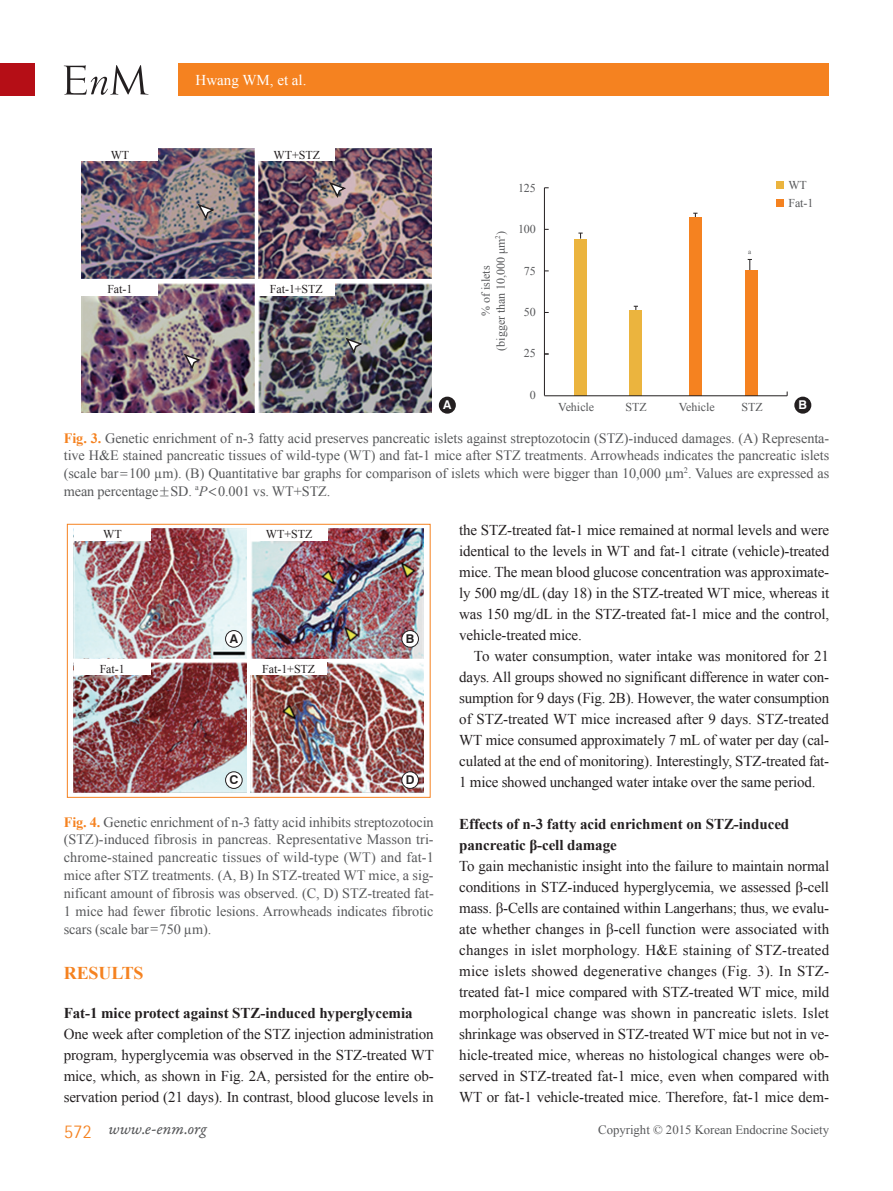
<style>
.page{position:relative;width:893px;height:1191px;background:#fff}
.page>*{position:absolute;margin:0;border:0;box-sizing:border-box;transform-origin:0 0}
.소제목1{font:700 18px "Times New Roman";letter-spacing:-.005em;color:#f58220}
.t1{font:16.5px "Garamond Premr Pro It Capt";color:#57585a}
.본문{font:15px/21px "Times New Roman";letter-spacing:-.01em;color:#231f20;text-align:justify}
.소제목2{font:700 15px/21px "Times New Roman";letter-spacing:-.005em;color:#231f20}
.t2{font:15px "Times New Roman";color:#fff}
.표그림제목{font:14.25px/17.9px "Times New Roman";letter-spacing:-.005em;color:#57585a;text-align:justify}
.t3{font:12.75px "Times New Roman";color:#57585a}
.t4{font:700 12.15px "Swiss 721 BT";color:#231f20}
.t5{font:700 12.15px "Swiss 721 BT";color:#fff}
.그림지문{font:12px "Times New Roman";color:#57585a}
.그림지문-2{font:12px "Times New Roman";letter-spacing:-.005em;color:#231f20}
.그림지문-3{font:7.05px "Times New Roman";color:#57585a}
.s1{font-family:"Minion Pro"}
.s2{font-weight:700;color:#f58220}
.s3{font-family:"Dotum"}
.s4{font-style:italic}
.s5{font-family:"Rotis Semi Sans Std";font-weight:300;font-size:19.5px;color:#f58220}
</style>
<div class="page">
<div style="left:0;top:64px;width:34px;height:32px;background:#b50e16"></div>
<div style="left:179px;top:64px;width:650px;height:32px;background:#f58220"></div>
<svg style="left:64px;top:65px;width:85px;height:30px"></svg>
<div style="left:794px;top:396px;width:17px;height:17px;background:#231f20;border-radius:50%"></div>
<svg style="left:578px;top:233px;width:5px;height:6px"></svg>
<svg style="left:748px;top:259px;width:4px;height:11px"></svg>
<hr style="left:544px;top:188px;width:1px;height:207px;background:#231f20">
<div style="left:574px;top:239px;width:13px;height:156px;background:#ebb43e"></div>
<div style="left:629px;top:310px;width:13px;height:85px;background:#ebb43e"></div>
<div style="left:689px;top:217px;width:13px;height:178px;background:#f58220"></div>
<div style="left:745px;top:270px;width:12px;height:125px;background:#f58220"></div>
<div style="left:776px;top:181px;width:7px;height:8px;background:#ebb43e"></div>
<div style="left:776px;top:199px;width:7px;height:8px;background:#f58220"></div>
<hr style="left:544px;top:395px;width:243px;height:1px;background:#231f20">
<div style="left:439px;top:396px;width:17px;height:17px;background:#231f20;border-radius:50%"></div>
<img style="left:82px;top:149px;width:172px;height:130px">
<img style="left:82px;top:283px;width:172px;height:129px">
<img style="left:259px;top:283px;width:172px;height:129px">
<img style="left:259px;top:149px;width:172px;height:130px">
<div style="left:82px;top:149px;width:76px;height:12px;background:#fff"></div>
<svg style="left:109px;top:161px;width:22px;height:2px"></svg>
<div style="left:82px;top:283px;width:76px;height:12px;background:#fff"></div>
<svg style="left:105px;top:295px;width:28px;height:1px"></svg>
<div style="left:258px;top:283px;width:77px;height:12px;background:#fff"></div>
<svg style="left:268px;top:295px;width:58px;height:1px"></svg>
<div style="left:259px;top:149px;width:76px;height:12px;background:#fff"></div>
<svg style="left:272px;top:161px;width:52px;height:2px"></svg>
<svg style="left:345px;top:337px;width:19px;height:18px"></svg>
<svg style="left:183px;top:353px;width:20px;height:18px"></svg>
<svg style="left:197px;top:203px;width:19px;height:18px"></svg>
<svg style="left:329px;top:181px;width:19px;height:19px"></svg>
<div style="left:67px;top:524px;width:364px;height:273px;border:1px solid #f58220"></div>
<img style="left:74px;top:528px;width:173px;height:130px">
<img style="left:74px;top:663px;width:173px;height:130px">
<img style="left:251px;top:663px;width:172px;height:129px">
<img style="left:251px;top:528px;width:172px;height:130px">
<div style="left:74px;top:528px;width:77px;height:12px;background:#fff"></div>
<svg style="left:101px;top:524px;width:23px;height:19px"></svg>
<div style="left:74px;top:663px;width:77px;height:12px;background:#fff"></div>
<svg style="left:98px;top:675px;width:27px;height:1px"></svg>
<div style="left:250px;top:663px;width:77px;height:12px;background:#fff"></div>
<svg style="left:260px;top:675px;width:59px;height:1px"></svg>
<div style="left:251px;top:528px;width:76px;height:12px;background:#fff"></div>
<svg style="left:264px;top:524px;width:52px;height:19px"></svg>
<div style="left:226px;top:630px;width:16px;height:17px;background:#fff;border-radius:50%"></div>
<div style="left:225px;top:630px;width:17px;height:17px;border:1px solid #231f20;border-radius:50%"></div>
<div style="left:402px;top:630px;width:16px;height:17px;background:#fff;border-radius:50%"></div>
<div style="left:402px;top:630px;width:17px;height:17px;border:1px solid #231f20;border-radius:50%"></div>
<div style="left:402px;top:771px;width:16px;height:17px;background:#fff;border-radius:50%"></div>
<div style="left:402px;top:771px;width:17px;height:17px;border:1px solid #231f20;border-radius:50%"></div>
<div style="left:226px;top:771px;width:16px;height:17px;background:#fff;border-radius:50%"></div>
<div style="left:225px;top:771px;width:17px;height:17px;border:1px solid #231f20;border-radius:50%"></div>
<p class="그림지문-2" style="left:111px;top:146px;width:20px">WT</p>
<p class="t2" style="left:196px;top:70px;width:112px">Hwang WM, et al.</p>
<p class="그림지문-2" style="left:274px;top:146px;width:48px">WT+STZ</p>
<p class="그림지문-2" style="left:107px;top:281px;width:27px">Fat-1</p>
<p class="그림지문-2" style="left:270px;top:281px;width:54px">Fat-1+STZ</p>
<p class="t5" style="left:443px;top:398px;width:10px">A</p>
<p class="그림지문" style="left:493px;top:350px;width:121px;rotate:-90deg">(bigger than 10,000 <span class="s1">μ</span>m<sup>2</sup>)</p>
<p class="그림지문" style="left:478px;top:316px;width:52px;rotate:-90deg">% of islets</p>
<p class="그림지문" style="left:518px;top:180px;width:19px">125</p>
<p class="그림지문" style="left:518px;top:221px;width:19px">100</p>
<p class="그림지문" style="left:524px;top:263px;width:13px">75</p>
<p class="그림지문" style="left:524px;top:304px;width:13px">50</p>
<p class="그림지문" style="left:524px;top:345px;width:13px">25</p>
<p class="그림지문" style="left:530px;top:387px;width:7px">0</p>
<p class="그림지문" style="left:558px;top:399px;width:37px">Vehicle</p>
<p class="그림지문" style="left:625px;top:399px;width:23px">STZ</p>
<p class="그림지문" style="left:679px;top:399px;width:37px">Vehicle</p>
<p class="그림지문-3" style="left:748px;top:247px;width:5px">a</p>
<p class="그림지문" style="left:788px;top:177px;width:20px">WT</p>
<p class="그림지문" style="left:788px;top:195px;width:27px">Fat-1</p>
<p class="그림지문" style="left:741px;top:399px;width:23px">STZ</p>
<p class="t5" style="left:799px;top:398px;width:10px">B</p>
<p class="표그림제목" style="left:64px;top:428px;width:767px"><span class="s2">Fig. 3.</span> Genetic enrichment of n-3 fatty acid preserves pancreatic islets against streptozotocin (STZ)-induced damages. (A) Representa&shy;tive H&amp;E stained pancreatic tissues of wild-type (WT) and fat-1 mice after STZ treatments. Arrowheads indicates the pancreatic islets (scale bar<span class="s3">=</span>100 µm). (B) Quantitative bar graphs for comparison of islets which were bigger than 10,000 µm<sup>2</sup>. Values are expressed as mean percentage<span class="s3">±</span>SD. <sup>a</sup><span class="s4">P</span><span class="s3">&lt;</span>0.001 vs. WT+STZ.</p>
<p class="그림지문-2" style="left:103px;top:526px;width:20px">WT</p>
<p class="그림지문-2" style="left:266px;top:526px;width:48px">WT+STZ</p>
<p class="t4" style="left:230px;top:631px;width:10px">A</p>
<p class="t4" style="left:406px;top:631px;width:10px">B</p>
<p class="그림지문-2" style="left:100px;top:661px;width:27px">Fat-1</p>
<p class="그림지문-2" style="left:262px;top:661px;width:54px">Fat-1+STZ</p>
<p class="t4" style="left:229px;top:772px;width:10px">C</p>
<p class="t4" style="left:406px;top:772px;width:10px">D</p>
<p class="표그림제목" style="left:64px;top:812px;width:372px"><span class="s2">Fig. 4.</span> Genetic enrichment of n-3 fatty acid inhibits streptozotocin (STZ)-induced fibrosis in pancreas. Representative Masson tri&shy;chrome-stained pancreatic tissues of wild-type (WT) and fat-1 mice after STZ treatments. (A, B) In STZ-treated WT mice, a sig&shy;nificant amount of fibrosis was observed. (C, D) STZ-treated fat-1 mice had fewer fibrotic lesions. Arrowheads indicates fibrotic scars (scale bar<span class="s3">=</span>750 µm).</p>
<p class="소제목1" style="left:64px;top:960px;width:81px">RESULTS</p>
<p class="소제목2" style="left:64px;top:1002px;width:350px">Fat-1 mice protect against STZ-induced hyperglycemia</p>
<p class="본문" style="left:64px;top:1023px;width:372px">One week after completion of the STZ injection administration program, hyperglycemia was observed in the STZ-treated WT mice, which, as shown in Fig. 2A, persisted for the entire ob&shy;servation period (21 days). In contrast, blood glucose levels in</p>
<p class="본문" style="left:459px;top:519px;width:372px">the STZ-treated fat-1 mice remained at normal levels and were identical to the levels in WT and fat-1 citrate (vehicle)-treated mice. The mean blood glucose concentration was approximate&shy;ly 500 mg/dL (day 18) in the STZ-treated WT mice, whereas it was 150 mg/dL in the STZ-treated fat-1 mice and the control, vehicle-treated mice.</p>
<p class="본문" style="left:459px;top:645px;width:372px;text-indent:15px">To water consumption, water intake was monitored for 21 days. All groups showed no significant difference in water con&shy;sumption for 9 days (Fig. 2B). However, the water consumption of STZ-treated WT mice increased after 9 days. STZ-treated WT mice consumed approximately 7 mL of water per day (cal&shy;culated at the end of monitoring). Interestingly, STZ-treated fat-1 mice showed unchanged water intake over the same period.</p>
<p class="소제목2" style="left:459px;top:813px;width:331px">Effects of n-3 fatty acid enrichment on STZ-induced pancreatic β-cell damage</p>
<p class="본문" style="left:459px;top:855px;width:372px">To gain mechanistic insight into the failure to maintain normal conditions in STZ-induced hyperglycemia, we assessed β-cell mass. β-Cells are contained within Langerhans; thus, we evalu&shy;ate whether changes in β-cell function were associated with changes in islet morphology. H&amp;E staining of STZ-treated mice islets showed degenerative changes (Fig. 3). In STZ&shy;treated fat-1 mice compared with STZ-treated WT mice, mild morphological change was shown in pancreatic islets. Islet shrinkage was observed in STZ-treated WT mice but not in ve&shy;hicle-treated mice, whereas no histological changes were ob&shy;served in STZ-treated fat-1 mice, even when compared with WT or fat-1 vehicle-treated mice. Therefore, fat-1 mice dem-</p>
<p class="t1" style="left:64px;top:1118px;width:144px"><span class="s5">572</span> www.e-enm.org</p>
<p class="t3" style="left:598px;top:1120px;width:233px">Copyright © 2015 Korean Endocrine Society</p>
</div>
